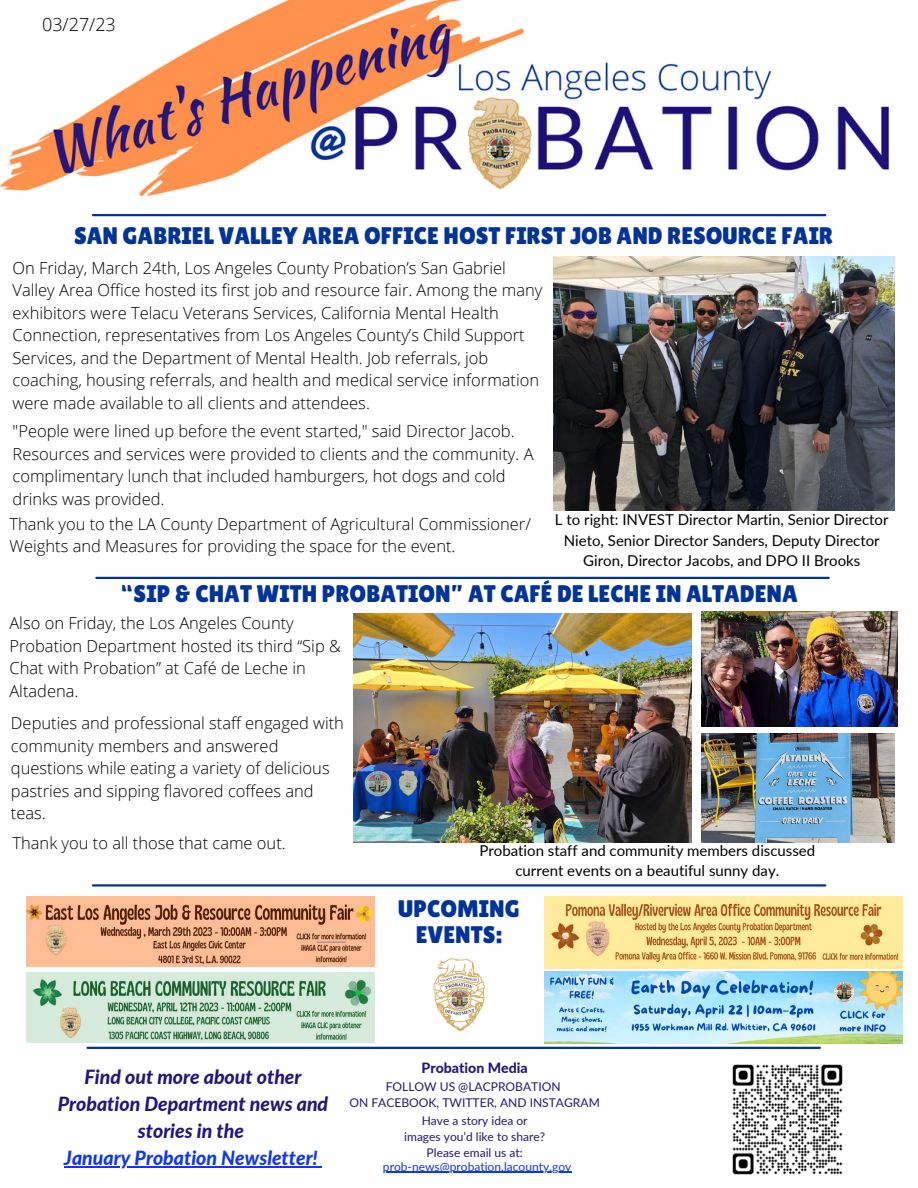
<style>
.page{position:relative;width:918px;height:1188px;background:#fff}
.page>*{position:absolute;margin:0;border:0;box-sizing:border-box;transform-origin:0 0}
.t1{font:24px/25.8px "Lilita One";color:#023398;text-align:center}
.t2{font:italic 800 19.5px/27px "Lato";color:#24167b;text-align:center}
.t3{font:italic 800 19.5px "Lato";color:#0f37ef}
.t4{font:300 18px "Open Sans";color:#000}
.t5{font:300 16.5px/22.5px "Open Sans";color:#000}
.t6{font:15px/20.2px "Lato";color:#000;text-align:center}
.t7{font:800 14.1px "Lato";color:#24167b}
.t8{font:12px/16px "Lato";color:#24167b;text-align:center}
.t9{font:12px "Lato";color:#0f37ef}
</style>
<div class="page">
<hr style="left:93px;top:884px;width:732px;height:3px;background:#023398">
<hr style="left:88px;top:1047px;width:732px;height:2px;background:#023398">
<img style="left:0;top:0;width:889px;height:196px">
<hr style="left:93px;top:214px;width:732px;height:2px;background:#023398">
<hr style="left:96px;top:577px;width:733px;height:2px;background:#023398">
<img style="left:553px;top:256px;width:341px;height:255px">
<img style="left:354px;top:614px;width:337px;height:228px">
<img style="left:702px;top:612px;width:196px;height:115px">
<img style="left:702px;top:733px;width:192px;height:109px">
<img style="left:27px;top:897px;width:347px;height:69px">
<img style="left:544px;top:972px;width:359px;height:72px">
<img style="left:27px;top:973px;width:347px;height:70px">
<img style="left:544px;top:897px;width:359px;height:72px">
<img style="left:433px;top:958px;width:52px;height:74px">
<img style="left:732px;top:1064px;width:111px;height:111px">
<hr style="left:64px;top:1167px;width:254px;height:1px;background:#0f37ef">
<hr style="left:383px;top:1172px;width:188px;height:1px;background:#0f37ef">
<p class="t4" style="left:42px;top:12px;width:75px">03/27/23</p>
<h1 class="t1" style="left:74px;top:223px;width:761px">SAN GABRIEL VALLEY AREA OFFICE HOST FIRST JOB AND RESOURCE FAIR</h1>
<p class="t5" style="left:13px;top:256px;width:531px">On Friday, March 24th, Los Angeles County Probation’s San Gabriel Valley Area Office hosted its first job and resource fair. Among the many exhibitors were Telacu Veterans Services, California Mental Health Connection, representatives from Los Angeles County’s Child Support Services, and the Department of Mental Health. Job referrals, job coaching, housing referrals, and health and medical service information were made available to all clients and attendees.</p>
<p class="t5" style="left:13px;top:419px;width:523px">"People were lined up before the event started," said Director Jacob.<br>Resources and services were provided to clients and the community. A complimentary lunch that included hamburgers, hot dogs and cold drinks was provided.</p>
<p class="t5" style="left:9px;top:512px;width:523px">Thank you to the LA County Department of Agricultural Commissioner/<br>Weights and Measures for providing the space for the event.</p>
<p class="t6" style="left:555px;top:509px;width:335px">L to right: INVEST Director Martin, Senior Director<br>Nieto, Senior Director Sanders, Deputy Director<br>Giron, Director Jacobs, and DPO II Brooks</p>
<h1 class="t1" style="left:120px;top:580px;width:679px">“SIP &amp; CHAT WITH PROBATION” AT CAFÉ DE LECHE IN ALTADENA</h1>
<p class="t5" style="left:9px;top:612px;width:333px">Also on Friday, the Los Angeles County Probation Department hosted its third “Sip &amp; Chat with Probation” at Café de Leche in Altadena.</p>
<p class="t5" style="left:11px;top:712px;width:335px">Deputies and professional staff engaged with community members and answered questions while eating a variety of delicious pastries and sipping flavored coffees and teas.</p>
<p class="t5" style="left:13px;top:831px;width:275px">Thank you to all those that came out.</p>
<p class="t6" style="left:479px;top:840px;width:337px">Probation staff and community members discussed current events on a beautiful sunny day.</p>
<h1 class="t1" style="left:398px;top:896px;width:123px">UPCOMING<br>EVENTS:</h1>
<p class="t2" style="left:58px;top:1063px;width:272px">Find out more about other<br>Probation Department news and stories in the</p>
<p class="t3" style="left:64px;top:1146px;width:255px">January Probation Newsletter!</p>
<p class="t7" style="left:422px;top:1060px;width:108px">Probation Media</p>
<p class="t8" style="left:350px;top:1078px;width:252px">FOLLOW US @LACPROBATION<br>ON FACEBOOK, TWITTER, AND INSTAGRAM</p>
<p class="t8" style="left:404px;top:1112px;width:142px">Have a story idea or images you’d like to share?<br>Please email us at:</p>
<p class="t9" style="left:383px;top:1159px;width:190px">prob-news@probation.lacounty.gov</p>
</div>
